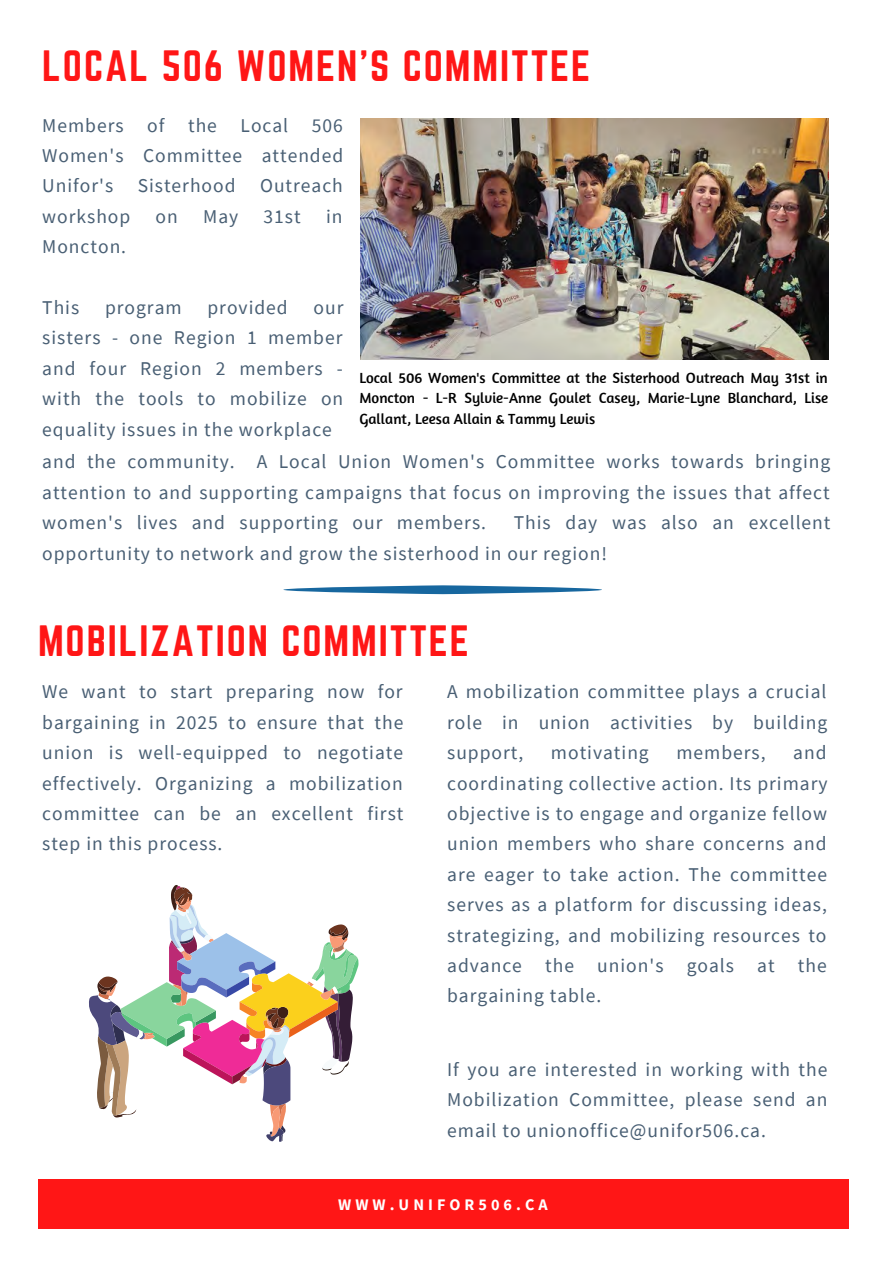
<style>
.page{position:relative;width:894px;height:1264px;background:#fff}
.page>*{position:absolute;margin:0;border:0;box-sizing:border-box;transform-origin:0 0}
.t1{font:38.25px "Norwester";letter-spacing:.05em;color:#ff1616}
.t2{font:19.5px/30.5px "Source Sans Pro";letter-spacing:.05em;color:#495f74;text-align:justify}
.t3{font:700 16.2px "Source Sans Pro";letter-spacing:.25em;color:#fff}
.t4{font:15px/20.2px "Amaranth";color:#000;text-align:justify}
</style>
<div class="page">
<div style="left:38px;top:1179px;width:810px;height:49px;background:#ff1616"></div>
<svg style="left:283px;top:585px;width:318px;height:9px;background:#4182b0"></svg>
<img style="left:360px;top:118px;width:468px;height:241px">
<svg style="left:89px;top:886px;width:269px;height:255px"></svg>
<p class="t1" style="left:42px;top:42px;width:549px">LOCAL 506 WOMEN'S COMMITTEE</p>
<p class="t2" style="left:42px;top:109px;width:302px">Members of the Local 506<br>Women's Committee attended Unifor's</p>
<p class="t2" style="left:138px;top:170px;width:99px">Sisterhood</p>
<p class="t2" style="left:260px;top:170px;width:84px">Outreach</p>
<p class="t2" style="left:42px;top:201px;width:90px">workshop</p>
<p class="t2" style="left:156px;top:201px;width:24px">on</p>
<p class="t2" style="left:203px;top:201px;width:37px">May</p>
<p class="t2" style="left:263px;top:201px;width:39px">31st</p>
<p class="t2" style="left:326px;top:201px;width:18px">in</p>
<p class="t2" style="left:42px;top:231px;width:85px">Moncton.</p>
<p class="t2" style="left:42px;top:292px;width:38px">This</p>
<p class="t2" style="left:105px;top:292px;width:78px">program</p>
<p class="t2" style="left:207px;top:292px;width:82px">provided</p>
<p class="t2" style="left:42px;top:292px;width:302px;text-indent:271px">our sisters - one Region 1 member and four Region 2 members - with the tools to mobilize on equality issues in the workplace</p>
<p class="t2" style="left:42px;top:446px;width:789px">and the community. A Local Union Women's Committee works towards bringing attention to and supporting campaigns that focus on improving the issues that affect women's lives and supporting our members.</p>
<p class="t4" style="left:359px;top:367px;width:470px">Local 506 Women's Committee at the Sisterhood Outreach May 31st in Moncton - L-R Sylvie-Anne Goulet Casey, Marie-Lyne Blanchard, Lise Gallant, Leesa Allain &amp; Tammy Lewis</p>
<p class="t2" style="left:42px;top:507px;width:789px;text-indent:471px">This day was also an excellent opportunity to network and grow the sisterhood in our region!</p>
<p class="t1" style="left:38px;top:617px;width:432px">MOBILIZATION COMMITTEE</p>
<p class="t2" style="left:447px;top:676px;width:381px">A mobilization committee plays a crucial role in union activities by building support,</p>
<p class="t2" style="left:42px;top:676px;width:362px">We want to start preparing now for bargaining in 2025 to ensure that the union is well-equipped to negotiate effectively. Organizing a mobilization committee can be an excellent first step in this process.</p>
<p class="t2" style="left:447px;top:737px;width:382px;text-indent:346px">and coordinating collective action. Its primary objective is to engage and organize fellow union members who share concerns and are eager to take action. The committee serves as a platform for discussing ideas, strategizing, and mobilizing resources to advance the union's goals at the bargaining table.</p>
<p class="t2" style="left:551px;top:737px;width:99px">motivating</p>
<p class="t2" style="left:676px;top:737px;width:91px">members,</p>
<p class="t2" style="left:447px;top:1053px;width:381px">If you are interested in working with the Mobilization Committee, please send an email to unionoffice@unifor506.ca.</p>
<p class="t3" style="left:338px;top:1193px;width:211px">WWW.UNIFOR506.CA</p>
</div>
